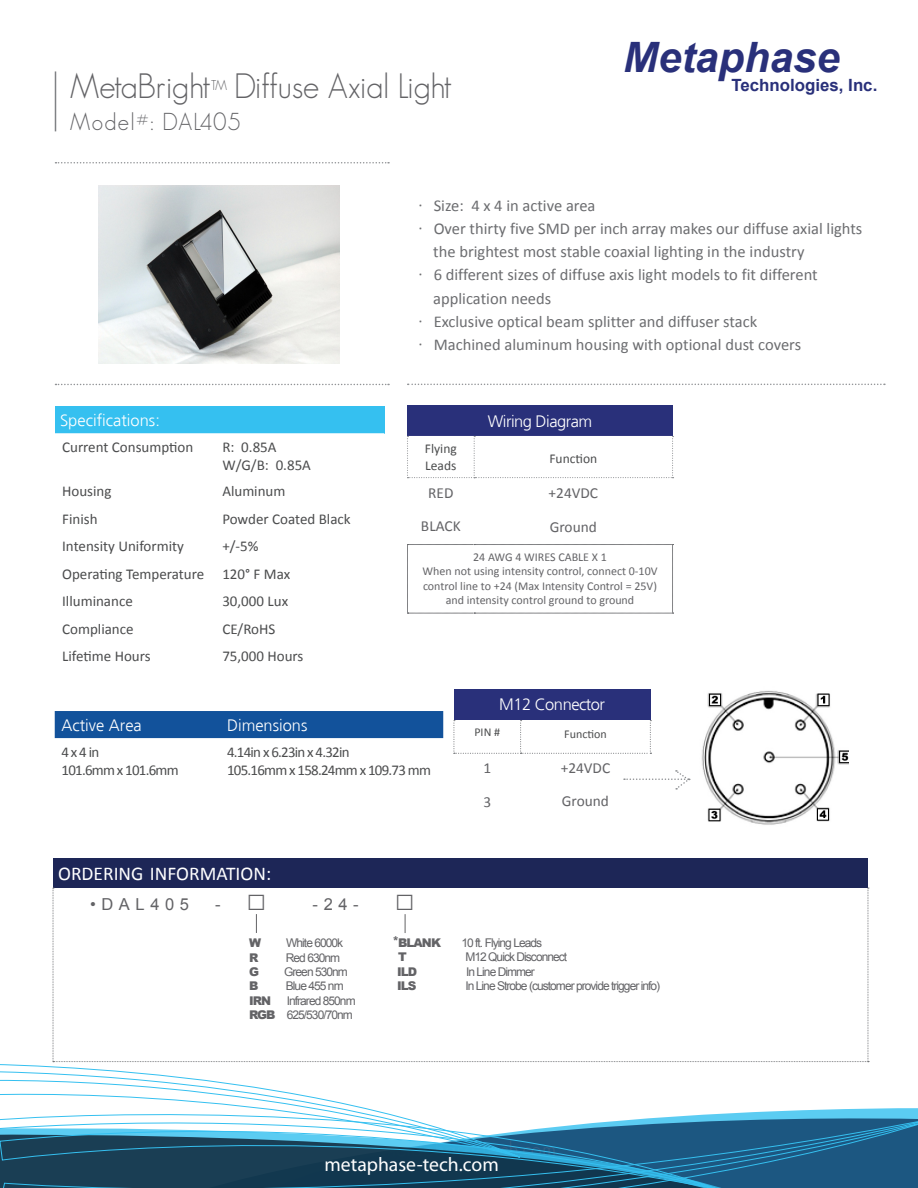
<style>
.page{position:relative;width:918px;height:1188px;background:#fff}
.page>*{position:absolute;margin:0;border:0;box-sizing:border-box;transform-origin:0 0}
.t1{font:italic 700 41.85px "Arial";color:#29307a}
.t2{font:300 34.5px "Geosans";color:#636366;scale:.96 1}
.t3{font:300 24px "Geosans";letter-spacing:.06em;color:#636366;scale:.95 1}
.t4{font:19.65px "Myriad Pro";color:#fff}
.t5{font:19.5px "Calibri";color:#fff}
.t6{font:700 16.8px "Arial";color:#29307a}
.t7{font:16.5px "Calibri";color:#6c6d70}
.t8{font:300 16.5px "Frutiger";color:#fff}
.t9{font:300 16.5px "Frutiger";letter-spacing:-.03em;color:#fff}
.t10{font:16.5px "Arial";letter-spacing:.34em;color:#636366}
.t11{font:15.3px "Calibri";color:#636366}
.t12{font:15px "Calibri";color:#4b4c4d}
.t13{font:15px "Calibri";letter-spacing:-.05em;color:#4b4c4d}
.t14{font:300 13.95px "Geosans";color:#636366;scale:.95 1}
.t15{font:13.5px "Calibri";color:#4b4c4d}
.t16{font:12px "Arial";letter-spacing:-.08em;color:#636366}
.t17{font:12px/14.4px "Calibri";color:#636366;text-align:center}
.t18{font:900 12px "Arial";letter-spacing:-.08em;color:#636366}
.t19{font:12px "Calibri";color:#4b4c4d}
.s1{font-size:33px}
.s2{font-weight:900}
</style>
<div class="page">
<svg style="left:720px;top:1108px;width:198px;height:8px;fill:#5bccf2"></svg>
<svg style="left:0;top:1116px;width:918px;height:72px;background:#225b7c"></svg>
<svg style="left:0;top:1069px;width:520px;height:89px"></svg>
<hr style="left:55px;top:71px;width:1px;height:60px;background:#808285">
<div style="left:454px;top:690px;width:196px;height:30px;background:#29307a"></div>
<svg style="left:453px;top:720px;width:198px;height:34px"></svg>
<div style="left:408px;top:406px;width:265px;height:30px;background:#29307a"></div>
<svg style="left:407px;top:436px;width:267px;height:42px"></svg>
<svg style="left:407px;top:544px;width:267px;height:70px"></svg>
<svg style="left:408px;top:384px;width:477px;height:1px"></svg>
<svg style="left:624px;top:770px;width:66px;height:20px"></svg>
<svg style="left:56px;top:162px;width:333px;height:2px"></svg>
<svg style="left:56px;top:384px;width:333px;height:1px"></svg>
<div style="left:53px;top:858px;width:815px;height:30px;background:#1d2657"></div>
<svg style="left:53px;top:888px;width:816px;height:174px"></svg>
<div style="left:55px;top:406px;width:329px;height:27px;background:#35c0f0"></div>
<svg style="left:55px;top:433px;width:329px;height:1px"></svg>
<div style="left:55px;top:711px;width:388px;height:27px;background:#12529b"></div>
<img style="left:98px;top:186px;width:242px;height:178px">
<img style="left:701px;top:690px;width:148px;height:135px">
<p class="t2" style="left:70px;top:67px;width:148px">MetaBright</p>
<p class="t14" style="left:211px;top:77px;width:19px">TM</p>
<p class="t2" style="left:234px;top:67px;width:229px">Diffuse Axial Light</p>
<p class="t3" style="left:70px;top:108px;width:181px">Model#: DAL405</p>
<p class="t1" style="left:623px;top:30px;width:218px">Metaphase</p>
<p class="t6" style="left:731px;top:74px;width:147px">Technologies, Inc.</p>
<p class="t8" style="left:60px;top:411px;width:101px">Specifications:</p>
<p class="t12" style="left:62px;top:437px;width:133px">Current Consumption</p>
<p class="t12" style="left:222px;top:437px;width:56px">R: 0.85A</p>
<p class="t12" style="left:222px;top:455px;width:90px">W/G/B: 0.85A</p>
<p class="t12" style="left:62px;top:482px;width:51px">Housing</p>
<p class="t12" style="left:222px;top:482px;width:65px">Aluminum</p>
<p class="t12" style="left:62px;top:509px;width:37px">Finish</p>
<p class="t12" style="left:222px;top:509px;width:130px">Powder Coated Black</p>
<p class="t12" style="left:62px;top:537px;width:123px">Intensity Uniformity</p>
<p class="t12" style="left:222px;top:537px;width:38px">+/-5%</p>
<p class="t12" style="left:62px;top:564px;width:144px">Operating Temperature</p>
<p class="t12" style="left:222px;top:564px;width:69px">120° F Max</p>
<p class="t12" style="left:62px;top:592px;width:72px">Illuminance</p>
<p class="t12" style="left:222px;top:592px;width:67px">30,000 Lux</p>
<p class="t12" style="left:62px;top:619px;width:73px">Compliance</p>
<p class="t12" style="left:222px;top:619px;width:55px">CE/RoHS</p>
<p class="t12" style="left:62px;top:647px;width:90px">Lifetime Hours</p>
<p class="t12" style="left:222px;top:647px;width:83px">75,000 Hours</p>
<p class="t7" style="left:418px;top:195px;width:179px">· Size: 4 x 4 in active area</p>
<p class="t7" style="left:418px;top:218px;width:446px">· Over thirty five SMD per inch array makes our diffuse axial lights</p>
<p class="t7" style="left:433px;top:241px;width:373px">the brightest most stable coaxial lighting in the industry</p>
<p class="t7" style="left:418px;top:264px;width:401px">· 6 different sizes of diffuse axis light models to fit different</p>
<p class="t7" style="left:433px;top:288px;width:120px">application needs</p>
<p class="t7" style="left:418px;top:311px;width:340px">· Exclusive optical beam splitter and diffuser stack</p>
<p class="t7" style="left:418px;top:334px;width:384px">· Machined aluminum housing with optional dust covers</p>
<p class="t15" style="left:425px;top:440px;width:33px">Flying</p>
<p class="t15" style="left:425px;top:457px;width:33px">Leads</p>
<p class="t9" style="left:488px;top:412px;width:106px">Wiring Diagram</p>
<p class="t15" style="left:549px;top:450px;width:49px">Function</p>
<p class="t11" style="left:428px;top:483px;width:27px">RED</p>
<p class="t11" style="left:549px;top:483px;width:51px">+24VDC</p>
<p class="t11" style="left:421px;top:516px;width:41px">BLACK</p>
<p class="t11" style="left:550px;top:517px;width:49px">Ground</p>
<p class="t17" style="left:473px;top:550px;width:135px">24 AWG 4 WIRES CABLE X 1</p>
<p class="t17" style="left:422px;top:564px;width:237px">When not using intensity control, connect 0-10V control line to +24 (Max Intensity Control = 25V) and intensity control ground to ground</p>
<p class="t9" style="left:499px;top:695px;width:107px">M12 Connector</p>
<p class="t8" style="left:62px;top:716px;width:82px">Active Area</p>
<p class="t8" style="left:227px;top:716px;width:82px">Dimensions</p>
<p class="t12" style="left:62px;top:742px;width:39px">4 x 4 in</p>
<p class="t13" style="left:62px;top:760px;width:119px">101.6mm x 101.6mm</p>
<p class="t13" style="left:227px;top:742px;width:124px">4.14in x 6.23in x 4.32in</p>
<p class="t13" style="left:227px;top:760px;width:205px">105.16mm x 158.24mm x 109.73 mm</p>
<p class="t19" style="left:474px;top:725px;width:27px">PIN #</p>
<p class="t19" style="left:564px;top:726px;width:44px">Function</p>
<p class="t11" style="left:483px;top:759px;width:9px">1</p>
<p class="t11" style="left:561px;top:759px;width:51px">+24VDC</p>
<p class="t11" style="left:483px;top:792px;width:9px">3</p>
<p class="t11" style="left:562px;top:791px;width:49px">Ground</p>
<p class="t5" style="left:58px;top:861px;width:215px">ORDERING INFORMATION:</p>
<p class="t10" style="left:90px;top:893px;width:101px">•DAL405</p>
<p class="t10" style="left:215px;top:893px;width:53px">- <span class="s1">□</span></p>
<p class="t10" style="left:313px;top:893px;width:104px">-24- <span class="s1">□</span></p>
<p class="t18" style="left:249px;top:934px;width:13px">W</p>
<p class="t16" style="left:286px;top:935px;width:59px">White 6000k</p>
<p class="t18" style="left:249px;top:949px;width:11px">R</p>
<p class="t16" style="left:286px;top:950px;width:56px">Red 630nm</p>
<p class="t18" style="left:249px;top:963px;width:11px">G</p>
<p class="t16" style="left:284px;top:964px;width:65px">Green 530nm</p>
<p class="t18" style="left:249px;top:977px;width:11px">B</p>
<p class="t16" style="left:286px;top:978px;width:59px">Blue 455 nm</p>
<p class="t18" style="left:249px;top:992px;width:24px">IRN</p>
<p class="t16" style="left:287px;top:993px;width:70px">Infrared 850nm</p>
<p class="t16" style="left:249px;top:1007px;width:105px"><span class="s2">RGB</span> 625/530/70nm</p>
<p class="t18" style="left:392px;top:934px;width:50px">*BLANK</p>
<p class="t16" style="left:461px;top:935px;width:82px">10 ft. Flying Leads</p>
<p class="t18" style="left:398px;top:948px;width:10px">T</p>
<p class="t16" style="left:465px;top:949px;width:103px">M12 Quick Disconnect</p>
<p class="t18" style="left:397px;top:963px;width:22px">ILD</p>
<p class="t16" style="left:466px;top:964px;width:70px">In Line Dimmer</p>
<p class="t18" style="left:397px;top:977px;width:21px">ILS</p>
<p class="t16" style="left:465px;top:978px;width:196px">In Line Strobe (customer provide trigger info)</p>
<p class="t4" style="left:325px;top:1152px;width:176px">metaphase-tech.com</p>
</div>
